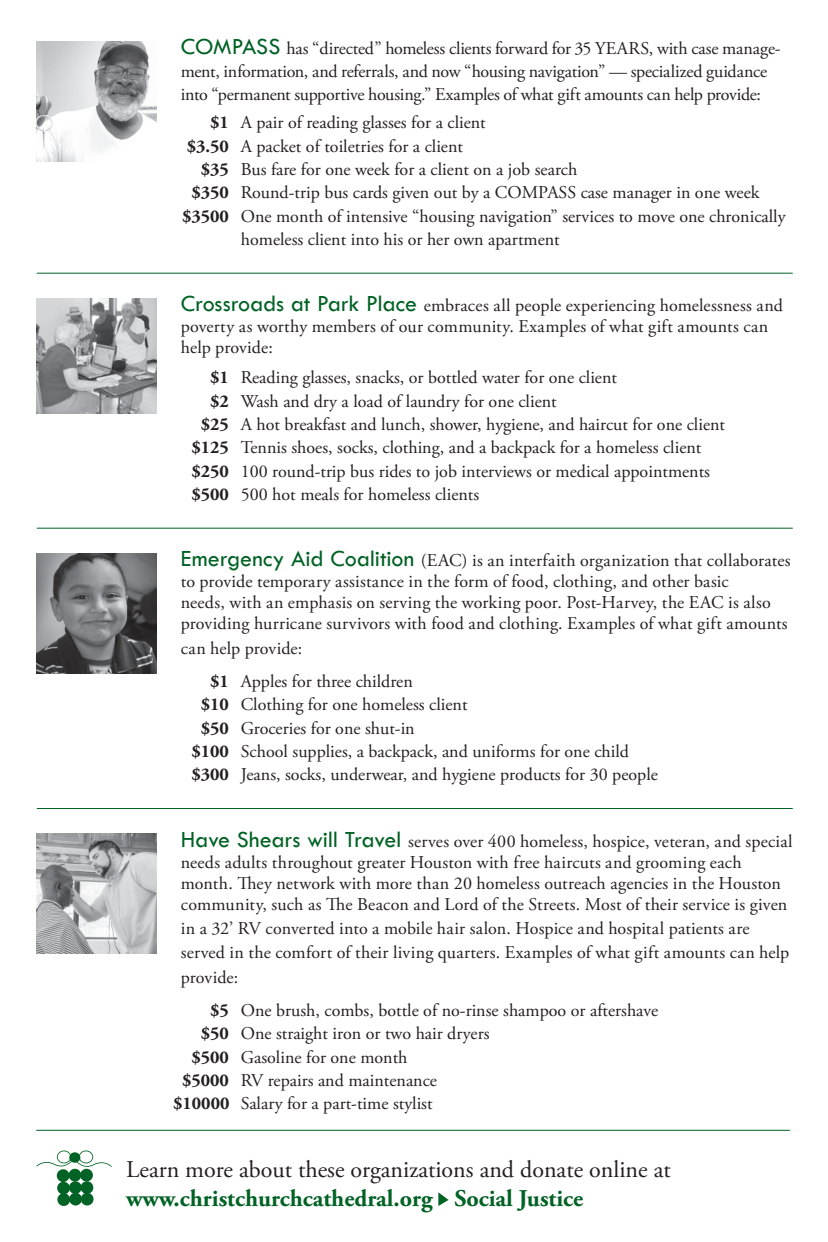
<style>
.page{position:relative;width:828px;height:1242px;background:#fff}
.page>*{position:absolute;margin:0;border:0;box-sizing:border-box;transform-origin:0 0}
.t1{font:24px "Adobe Garamond Pro";color:#231f20}
.t2{font:700 24px "Adobe Garamond Pro";color:#006224}
.t3{font:18px/21px "Adobe Garamond Pro";color:#231f20}
.s1{font-family:"Tw Cen";font-size:24px;color:#006224}
.s2{font-weight:700}
</style>
<div class="page">
<hr style="left:37px;top:273px;width:756px;height:1px;background:#006224">
<hr style="left:37px;top:528px;width:756px;height:1px;background:#006224">
<hr style="left:37px;top:808px;width:756px;height:1px;background:#006224">
<img style="left:37px;top:41px;width:120px;height:120px">
<img style="left:37px;top:298px;width:120px;height:116px">
<img style="left:37px;top:553px;width:120px;height:120px">
<img style="left:37px;top:834px;width:120px;height:120px">
<svg style="left:438px;top:1192px;width:11px;height:14px"></svg>
<div style="left:57px;top:1193px;width:13px;height:13px;background:#006224;border-radius:50%"></div>
<div style="left:69px;top:1193px;width:13px;height:13px;background:#006224;border-radius:50%"></div>
<div style="left:81px;top:1193px;width:13px;height:13px;background:#006224;border-radius:50%"></div>
<div style="left:57px;top:1182px;width:13px;height:12px;background:#006224;border-radius:50%"></div>
<div style="left:69px;top:1181px;width:13px;height:13px;background:#006224;border-radius:50%"></div>
<div style="left:81px;top:1181px;width:12px;height:13px;background:#006224;border-radius:50%"></div>
<div style="left:57px;top:1169px;width:13px;height:13px;background:#006224;border-radius:50%"></div>
<div style="left:69px;top:1169px;width:12px;height:13px;background:#006224;border-radius:50%"></div>
<div style="left:80px;top:1169px;width:13px;height:13px;background:#006224;border-radius:50%"></div>
<svg style="left:36px;top:1151px;width:76px;height:20px"></svg>
<hr style="left:36px;top:1130px;width:754px;height:1px;background:#006224">
<p class="t3" style="left:181px;top:38px;width:601px;line-height:23px"><span class="s1">COMPASS</span> has “directed” homeless clients forward for 35 YEARS, with case manage&shy;ment, information, and referrals, and now “housing navigation” — specialized guidance into “permanent supportive housing.” Examples of what gift amounts can help provide:</p>
<p class="t3" style="left:187px;top:112px;width:301px;line-height:23.4px;text-indent:23px"><span class="s2">$1</span> A pair of reading glasses for a client <span class="s2">$3.50</span> A packet of toiletries for a client</p>
<p class="t3" style="left:201px;top:160px;width:378px"><span class="s2">$35</span> Bus fare for one week for a client on a job search</p>
<p class="t3" style="left:191px;top:183px;width:570px"><span class="s2">$350</span> Round-trip bus cards given out by a COMPASS case manager in one week</p>
<p class="t3" style="left:182px;top:206px;width:605px"><span class="s2">$3500</span> One month of intensive “housing navigation” services to move one chronically</p>
<p class="t3" style="left:241px;top:230px;width:320px">homeless client into his or her own apartment</p>
<p class="t3" style="left:181px;top:296px;width:604px"><span class="s1">Crossroads at Park Place</span> embraces all people experiencing homelessness and poverty as worthy members of our community. Examples of what gift amounts can help provide:</p>
<p class="t3" style="left:210px;top:368px;width:408px"><span class="s2">$1</span> Reading glasses, snacks, or bottled water for one client</p>
<p class="t3" style="left:210px;top:391px;width:348px"><span class="s2">$2</span> Wash and dry a load of laundry for one client</p>
<p class="t3" style="left:201px;top:415px;width:526px"><span class="s2">$25</span> A hot breakfast and lunch, shower, hygiene, and haircut for one client</p>
<p class="t3" style="left:191px;top:438px;width:512px"><span class="s2">$125</span> Tennis shoes, socks, clothing, and a backpack for a homeless client</p>
<p class="t3" style="left:191px;top:461px;width:520px"><span class="s2">$250</span> 100 round-trip bus rides to job interviews or medical appointments</p>
<p class="t3" style="left:191px;top:485px;width:289px"><span class="s2">$500</span> 500 hot meals for homeless clients</p>
<p class="t3" style="left:181px;top:551px;width:611px"><span class="s1">Emergency Aid Coalition</span> (EAC) is an interfaith organization that collaborates to provide temporary assistance in the form of food, clothing, and other basic<br>needs, with an emphasis on serving the working poor. Post-Harvey, the EAC is also providing hurricane survivors with food and clothing. Examples of what gift amounts</p>
<p class="t3" style="left:210px;top:632px;width:204px;line-height:33.4px;text-indent:-29px">can help provide:<br><span class="s2">$1</span> Apples for three children</p>
<p class="t3" style="left:201px;top:695px;width:268px"><span class="s2">$10</span> Clothing for one homeless client</p>
<p class="t3" style="left:201px;top:718px;width:216px"><span class="s2">$50</span> Groceries for one shut-in</p>
<p class="t3" style="left:191px;top:742px;width:439px"><span class="s2">$100</span> School supplies, a backpack, and uniforms for one child</p>
<p class="t3" style="left:191px;top:765px;width:468px"><span class="s2">$300</span> Jeans, socks, underwear, and hygiene products for 30 people</p>
<p class="t3" style="left:181px;top:831px;width:613px"><span class="s1">Have Shears will Travel</span> serves over 400 homeless, hospice, veteran, and special needs adults throughout greater Houston with free haircuts and grooming each month. They network with more than 20 homeless outreach agencies in the Houston community, such as The Beacon and Lord of the Streets. Most of their service is given</p>
<p class="t3" style="left:181px;top:917px;width:610px;line-height:24.4px">in a 32’ RV converted into a mobile hair salon. Hospice and hospital patients are served in the comfort of their living quarters. Examples of what gift amounts can help provide:</p>
<p class="t3" style="left:210px;top:1001px;width:450px"><span class="s2">$5</span> One brush, combs, bottle of no-rinse shampoo or aftershave</p>
<p class="t3" style="left:201px;top:1024px;width:290px"><span class="s2">$50</span> One straight iron or two hair dryers</p>
<p class="t3" style="left:191px;top:1047px;width:218px"><span class="s2">$500</span> Gasoline for one month</p>
<p class="t3" style="left:182px;top:1071px;width:257px"><span class="s2">$5000</span> RV repairs and maintenance</p>
<p class="t3" style="left:173px;top:1094px;width:261px"><span class="s2">$10000</span> Salary for a part-time stylist</p>
<h1 class="t1" style="left:126px;top:1155px;width:546px">Learn more about these organizations and donate online at</h1>
<h1 class="t2" style="left:126px;top:1184px;width:459px">www.christchurchcathedral.org Social Justice</h1>
</div>
